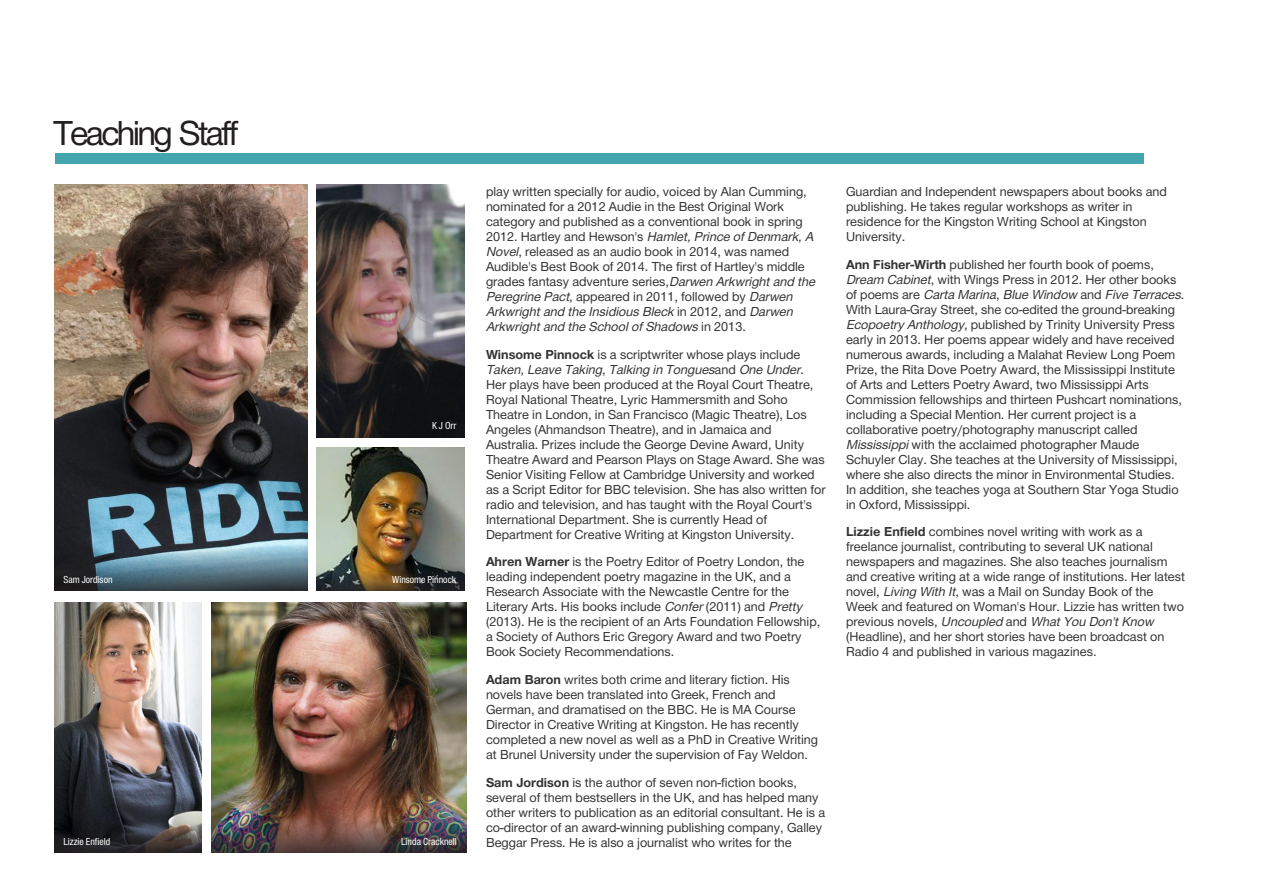
<style>
.page{position:relative;width:1263px;height:893px;background:#fff}
.page>*{position:absolute;margin:0;border:0;box-sizing:border-box;transform-origin:0 0}
.t1{font:36px "Helvetica Neue Greek";letter-spacing:-.075em;color:#231f20}
.t2{font:13.5px/15px "Helvetica Neue Greek";color:#333}
.t3{font:condensed 10.5px "Helvetica Neue Greek";color:#fff}
.s1{font-style:italic}
.s2{font-weight:700}
</style>
<div class="page">
<img style="left:54px;top:184px;width:253px;height:357px">
<svg style="left:54px;top:541px;width:253px;height:50px;background:#546d7a"></svg>
<img style="left:211px;top:602px;width:255px;height:204px">
<img style="left:211px;top:806px;width:255px;height:46px">
<img style="left:54px;top:602px;width:148px;height:219px">
<svg style="left:54px;top:821px;width:148px;height:31px;background:#343134"></svg>
<img style="left:316px;top:447px;width:148px;height:117px">
<svg style="left:316px;top:564px;width:148px;height:27px;background:#4a4231"></svg>
<img style="left:316px;top:184px;width:148px;height:253px">
<div style="left:55px;top:153px;width:1088px;height:11px;background:#44a5ae"></div>
<h1 class="t1" style="left:54px;top:116px;width:186px">Teaching Staff</h1>
<p class="t3" style="left:432px;top:421px;width:26px">K J Orr</p>
<p class="t3" style="left:64px;top:575px;width:51px">Sam Jordison</p>
<p class="t3" style="left:392px;top:575px;width:65px">Winsome Pinnock</p>
<p class="t3" style="left:64px;top:836px;width:48px">Lizzie Enfield</p>
<p class="t3" style="left:401px;top:836px;width:57px">Linda Cracknell</p>
<p class="t2" style="left:486px;top:185px;width:331px">play written specially for audio, voiced by Alan Cumming, nominated for a 2012 Audie in the Best Original Work category and published as a conventional book in spring 2012. Hartley and Hewson's <span class="s1">Hamlet, Prince of Denmark, A Novel</span>, released as an audio book in 2014, was named Audible's Best Book of 2014. The first of Hartley's middle grades fantasy adventure series,<span class="s1">Darwen Arkwright and the Peregrine Pact</span>, appeared in 2011, followed by <span class="s1">Darwen Arkwright and the Insidious Bleck</span> in 2012, and <span class="s1">Darwen Arkwright and the School of Shadows</span> in 2013.</p>
<p class="t2" style="left:486px;top:347px;width:341px"><span class="s2">Winsome Pinnock</span> is a scriptwriter whose plays include <span class="s1">Taken</span>, <span class="s1">Leave Taking</span>, <span class="s1">Talking in Tongues</span>and <span class="s1">One Under</span>.<br>Her plays have been produced at the Royal Court Theatre, Royal National Theatre, Lyric Hammersmith and Soho Theatre in London, in San Francisco (Magic Theatre), Los Angeles (Ahmandson Theatre), and in Jamaica and Australia. Prizes include the George Devine Award, Unity Theatre Award and Pearson Plays on Stage Award. She was Senior Visiting Fellow at Cambridge University and worked as a Script Editor for BBC television. She has also written for radio and television, and has taught with the Royal Court's International Department. She is currently Head of Department for Creative Writing at Kingston University.</p>
<p class="t2" style="left:486px;top:555px;width:336px"><span class="s2">Ahren Warner</span> is the Poetry Editor of Poetry London, the leading independent poetry magazine in the UK, and a Research Associate with the Newcastle Centre for the Literary Arts. His books include <span class="s1">Confer</span> (2011) and <span class="s1">Pretty </span>(2013). He is the recipient of an Arts Foundation Fellowship, a Society of Authors Eric Gregory Award and two Poetry Book Society Recommendations.</p>
<p class="t2" style="left:486px;top:673px;width:334px"><span class="s2">Adam Baron</span> writes both crime and literary fiction. His novels have been translated into Greek, French and German, and dramatised on the BBC. He is MA Course Director in Creative Writing at Kingston. He has recently completed a new novel as well as a PhD in Creative Writing at Brunel University under the supervision of Fay Weldon.</p>
<p class="t2" style="left:486px;top:776px;width:341px"><span class="s2">Sam Jordison</span> is the author of seven non-fiction books, several of them bestsellers in the UK, and has helped many other writers to publication as an editorial consultant. He is a co-director of an award-winning publishing company, Galley Beggar Press. He is also a journalist who writes for the</p>
<p class="t2" style="left:846px;top:185px;width:322px">Guardian and Independent newspapers about books and publishing. He takes regular workshops as writer in residence for the Kingston Writing School at Kingston University.</p>
<p class="t2" style="left:846px;top:257px;width:340px"><span class="s2">Ann Fisher-Wirth</span> published her fourth book of poems, <span class="s1">Dream Cabinet</span>, with Wings Press in 2012. Her other books of poems are <span class="s1">Carta Marina</span>, <span class="s1">Blue Window</span> and <span class="s1">Five Terraces</span>.<br>With Laura-Gray Street, she co-edited the ground-breaking <span class="s1">Ecopoetry Anthology</span>, published by Trinity University Press early in 2013. Her poems appear widely and have received numerous awards, including a Malahat Review Long Poem Prize, the Rita Dove Poetry Award, the Mississippi Institute of Arts and Letters Poetry Award, two Mississippi Arts Commission fellowships and thirteen Pushcart nominations, including a Special Mention. Her current project is a collaborative poetry/photography manuscript called <span class="s1">Mississippi</span> with the acclaimed photographer Maude Schuyler Clay. She teaches at the University of Mississippi, where she also directs the minor in Environmental Studies.<br>In addition, she teaches yoga at Southern Star Yoga Studio in Oxford, Mississippi.</p>
<p class="t2" style="left:846px;top:525px;width:341px"><span class="s2">Lizzie Enfield</span> combines novel writing with work as a freelance journalist, contributing to several UK national newspapers and magazines. She also teaches journalism and creative writing at a wide range of institutions. Her latest novel, <span class="s1">Living With It</span>, was a Mail on Sunday Book of the Week and featured on Woman's Hour. Lizzie has written two previous novels, <span class="s1">Uncoupled</span> and <span class="s1">What You Don't Know </span>(Headline), and her short stories have been broadcast on Radio 4 and published in various magazines.</p>
</div>
